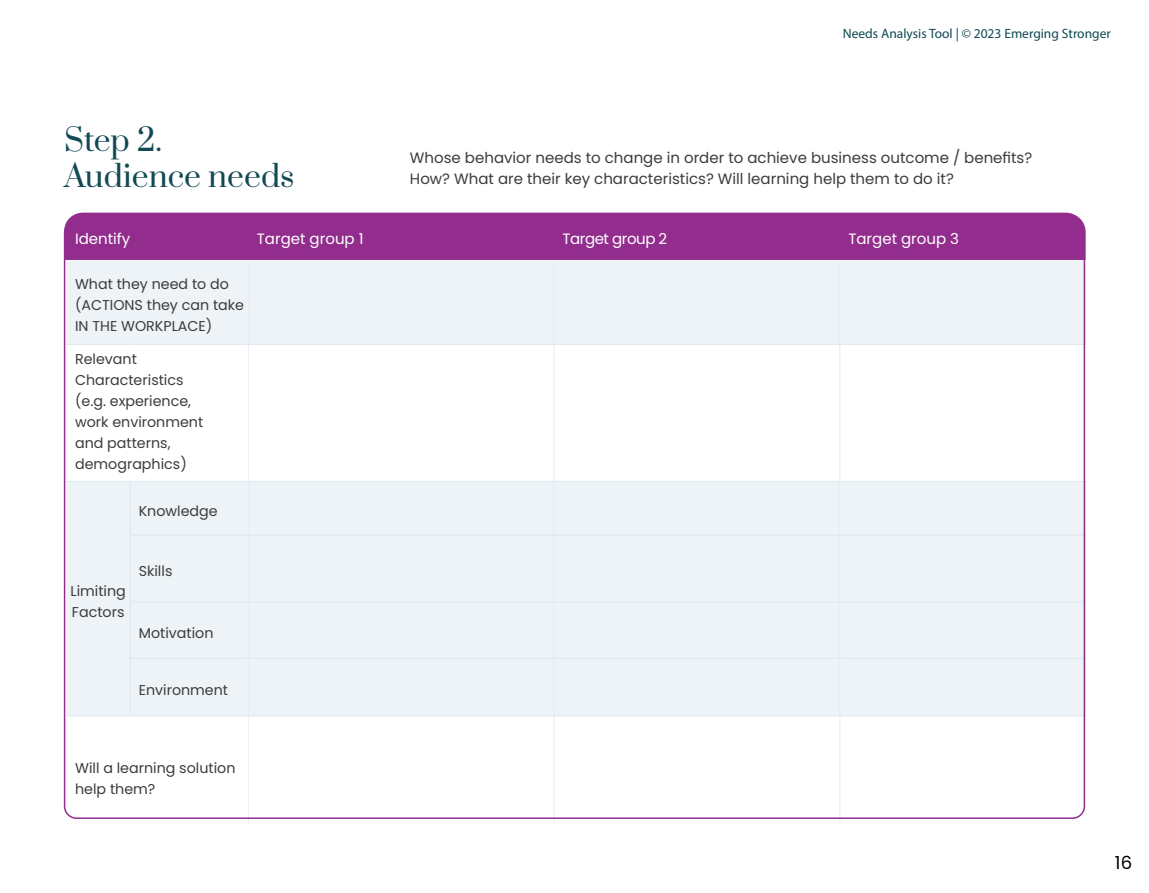
<style>
.page{position:relative;width:1149px;height:893px;background:#fff}
.page>*{position:absolute;margin:0;border:0;box-sizing:border-box;transform-origin:0 0}
.t1{font:30px/36px "Prata";color:#114954}
.t2{font:18px "Poppins";color:#000}
.t3{font:15px/21px "Poppins";color:#3c3c3b}
.t4{font:15px "Poppins";color:#fff}
.t5{font:15px "Poppins";letter-spacing:-.03em;color:#fff}
.t6{font:14.25px/21px "Poppins";color:#3c3c3b}
.t7{font:13.5px "Myriad Pro";color:#114954}
</style>
<div class="page">
<div style="left:64px;top:213px;width:1021px;height:47px;background:#922d8e"></div>
<svg style="left:67px;top:260px;width:1018px;height:455px;fill:#eef3f7"></svg>
<hr style="left:248px;top:260px;width:1px;height:84px;background:#e6edf3">
<hr style="left:553px;top:260px;width:1px;height:84px;background:#e6edf3">
<hr style="left:839px;top:260px;width:1px;height:84px;background:#e6edf3">
<hr style="left:248px;top:345px;width:1px;height:136px;background:#e6edf3">
<hr style="left:553px;top:345px;width:1px;height:136px;background:#e6edf3">
<hr style="left:839px;top:345px;width:1px;height:136px;background:#e6edf3">
<hr style="left:248px;top:482px;width:1px;height:53px;background:#e6edf3">
<hr style="left:553px;top:482px;width:1px;height:53px;background:#e6edf3">
<hr style="left:839px;top:482px;width:1px;height:53px;background:#e6edf3">
<hr style="left:248px;top:535px;width:1px;height:67px;background:#e6edf3">
<hr style="left:553px;top:535px;width:1px;height:67px;background:#e6edf3">
<hr style="left:839px;top:535px;width:1px;height:67px;background:#e6edf3">
<hr style="left:248px;top:602px;width:1px;height:56px;background:#e6edf3">
<hr style="left:553px;top:602px;width:1px;height:56px;background:#e6edf3">
<hr style="left:839px;top:602px;width:1px;height:56px;background:#e6edf3">
<hr style="left:248px;top:659px;width:1px;height:56px;background:#e6edf3">
<hr style="left:553px;top:659px;width:1px;height:56px;background:#e6edf3">
<hr style="left:839px;top:659px;width:1px;height:56px;background:#e6edf3">
<hr style="left:248px;top:716px;width:1px;height:120px;background:#e6edf3">
<hr style="left:553px;top:716px;width:1px;height:120px;background:#e6edf3">
<hr style="left:839px;top:716px;width:1px;height:120px;background:#e6edf3">
<hr style="left:67px;top:344px;width:63px;height:1px;background:#dee7ef">
<hr style="left:130px;top:344px;width:118px;height:1px;background:#dee7ef">
<hr style="left:248px;top:344px;width:306px;height:1px;background:#dee7ef">
<hr style="left:554px;top:344px;width:285px;height:1px;background:#dee7ef">
<hr style="left:839px;top:344px;width:246px;height:1px;background:#dee7ef">
<hr style="left:67px;top:481px;width:63px;height:1px;background:#dee7ef">
<hr style="left:130px;top:481px;width:118px;height:1px;background:#dee7ef">
<hr style="left:130px;top:482px;width:1px;height:53px;background:#dee7ef">
<hr style="left:248px;top:481px;width:306px;height:1px;background:#dee7ef">
<hr style="left:554px;top:481px;width:285px;height:1px;background:#dee7ef">
<hr style="left:839px;top:481px;width:246px;height:1px;background:#dee7ef">
<hr style="left:130px;top:535px;width:118px;height:1px;background:#dee7ef">
<hr style="left:130px;top:535px;width:1px;height:67px;background:#dee7ef">
<hr style="left:248px;top:535px;width:306px;height:1px;background:#dee7ef">
<hr style="left:554px;top:535px;width:285px;height:1px;background:#dee7ef">
<hr style="left:839px;top:535px;width:246px;height:1px;background:#dee7ef">
<hr style="left:130px;top:602px;width:118px;height:1px;background:#dee7ef">
<hr style="left:130px;top:602px;width:1px;height:56px;background:#dee7ef">
<hr style="left:248px;top:602px;width:306px;height:1px;background:#dee7ef">
<hr style="left:554px;top:602px;width:285px;height:1px;background:#dee7ef">
<hr style="left:839px;top:602px;width:246px;height:1px;background:#dee7ef">
<hr style="left:130px;top:658px;width:118px;height:1px;background:#dee7ef">
<hr style="left:130px;top:659px;width:1px;height:56px;background:#dee7ef">
<hr style="left:248px;top:658px;width:306px;height:1px;background:#dee7ef">
<hr style="left:554px;top:658px;width:285px;height:1px;background:#dee7ef">
<hr style="left:839px;top:658px;width:246px;height:1px;background:#dee7ef">
<hr style="left:67px;top:715px;width:63px;height:1px;background:#dee7ef">
<hr style="left:130px;top:715px;width:118px;height:1px;background:#dee7ef">
<hr style="left:248px;top:715px;width:306px;height:1px;background:#dee7ef">
<hr style="left:554px;top:715px;width:285px;height:1px;background:#dee7ef">
<hr style="left:839px;top:715px;width:246px;height:1px;background:#dee7ef">
<div style="left:109px;top:823px;width:851px;height:70px;background:#fff"></div>
<h1 class="t1" style="left:64px;top:121px;width:232px">Step 2.<br>Audience needs</h1>
<p class="t7" style="left:842px;top:25px;width:269px">Needs Analysis Tool | © 2023 Emerging Stronger</p>
<p class="t3" style="left:410px;top:147px;width:623px">Whose behavior needs to change in order to achieve business outcome / benefits?<br>How? What are their key characteristics? Will learning help them to do it?</p>
<p class="t4" style="left:75px;top:230px;width:57px">Identify</p>
<p class="t4" style="left:257px;top:230px;width:108px">Target group 1</p>
<p class="t5" style="left:562px;top:230px;width:106px">Target group 2</p>
<p class="t4" style="left:848px;top:230px;width:112px">Target group 3</p>
<p class="t6" style="left:75px;top:273px;width:170px">What they need to do (ACTIONS they can take<br>IN THE WORKPLACE)</p>
<p class="t6" style="left:75px;top:348px;width:130px">Relevant<br>Characteristics (e.g. experience, work environment and patterns, demographics)</p>
<p class="t6" style="left:139px;top:500px;width:80px">Knowledge</p>
<p class="t6" style="left:70px;top:580px;width:57px">Limiting<br>Factors</p>
<p class="t6" style="left:139px;top:561px;width:35px">Skills</p>
<p class="t6" style="left:139px;top:622px;width:76px">Motivation</p>
<p class="t6" style="left:139px;top:679px;width:91px">Environment</p>
<p class="t6" style="left:75px;top:757px;width:162px">Will a learning solution help them?</p>
<p class="t2" style="left:1114px;top:853px;width:19px">16</p>
</div>
